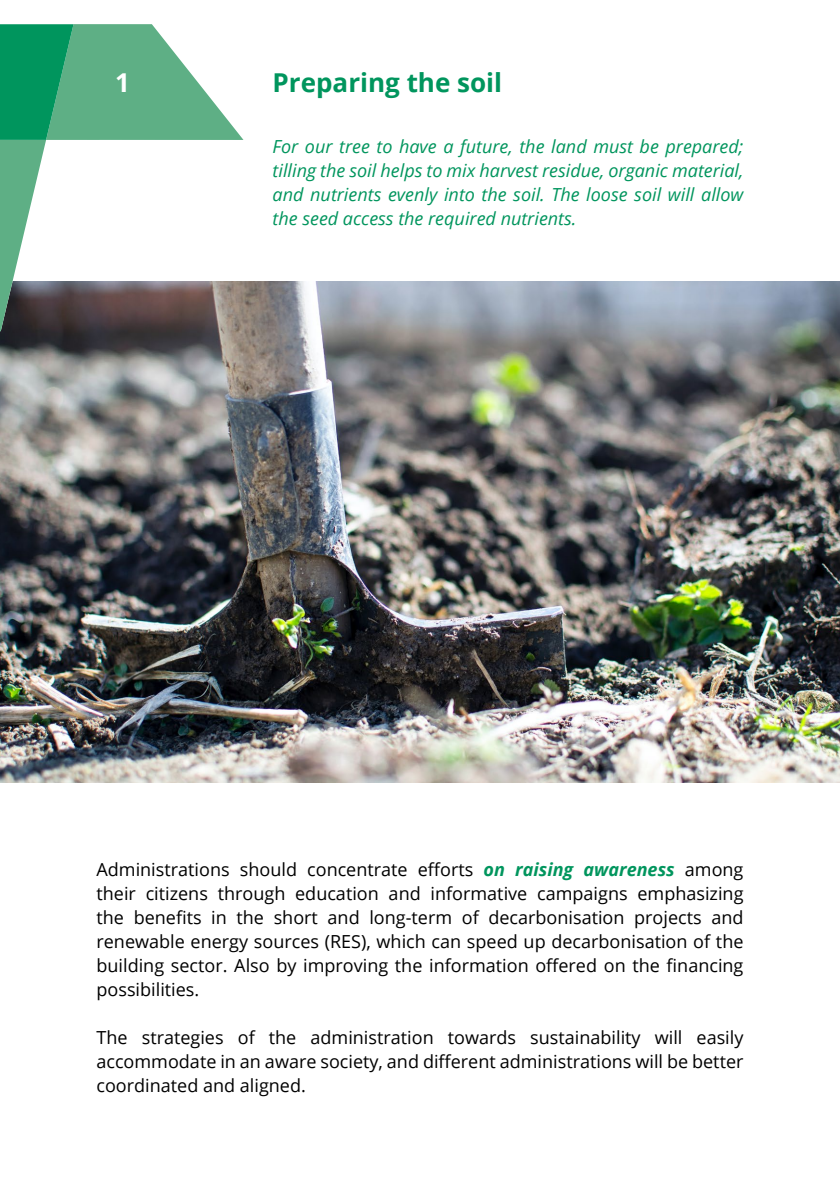
<style>
.page{position:relative;width:840px;height:1191px;background:#fff}
.page>*{position:absolute;margin:0;border:0;box-sizing:border-box;transform-origin:0 0}
.t1{font:700 26px "Open Sans";color:#00955d}
.t2{font:700 26px "Open Sans";color:#fff}
.t3{font:18px/24px "Open Sans";color:#000;text-align:justify}
.t4{font:italic 18px/24px "Open Sans";color:#00955d;text-align:justify}
.s1{font-weight:700;font-style:italic;color:#00955d}
</style>
<div class="page">
<img style="left:0;top:282px;width:839px;height:500px">
<svg style="left:0;top:24px;width:243px;height:307px"></svg>
<h1 class="t2" style="left:115px;top:64px;width:16px">1</h1>
<h1 class="t1" style="left:272px;top:64px;width:231px">Preparing the soil</h1>
<p class="t4" style="left:272px;top:134px;width:472px">For our tree to have a future, the land must be prepared; tilling the soil helps to mix harvest residue, organic material, and nutrients evenly into the soil. The loose soil will allow the seed access the required nutrients.</p>
<p class="t3" style="left:96px;top:857px;width:648px">Administrations should concentrate efforts <span class="s1">on raising awareness</span> among their citizens through education and informative campaigns emphasizing the benefits in the short and long-term of decarbonisation projects and renewable energy sources (RES), which can speed up decarbonisation of the building sector. Also by improving the information offered on the financing possibilities.</p>
<p class="t3" style="left:96px;top:1025px;width:648px">The strategies of the administration towards sustainability will easily accommodate in an aware society, and different administrations will be better coordinated and aligned.</p>
</div>
